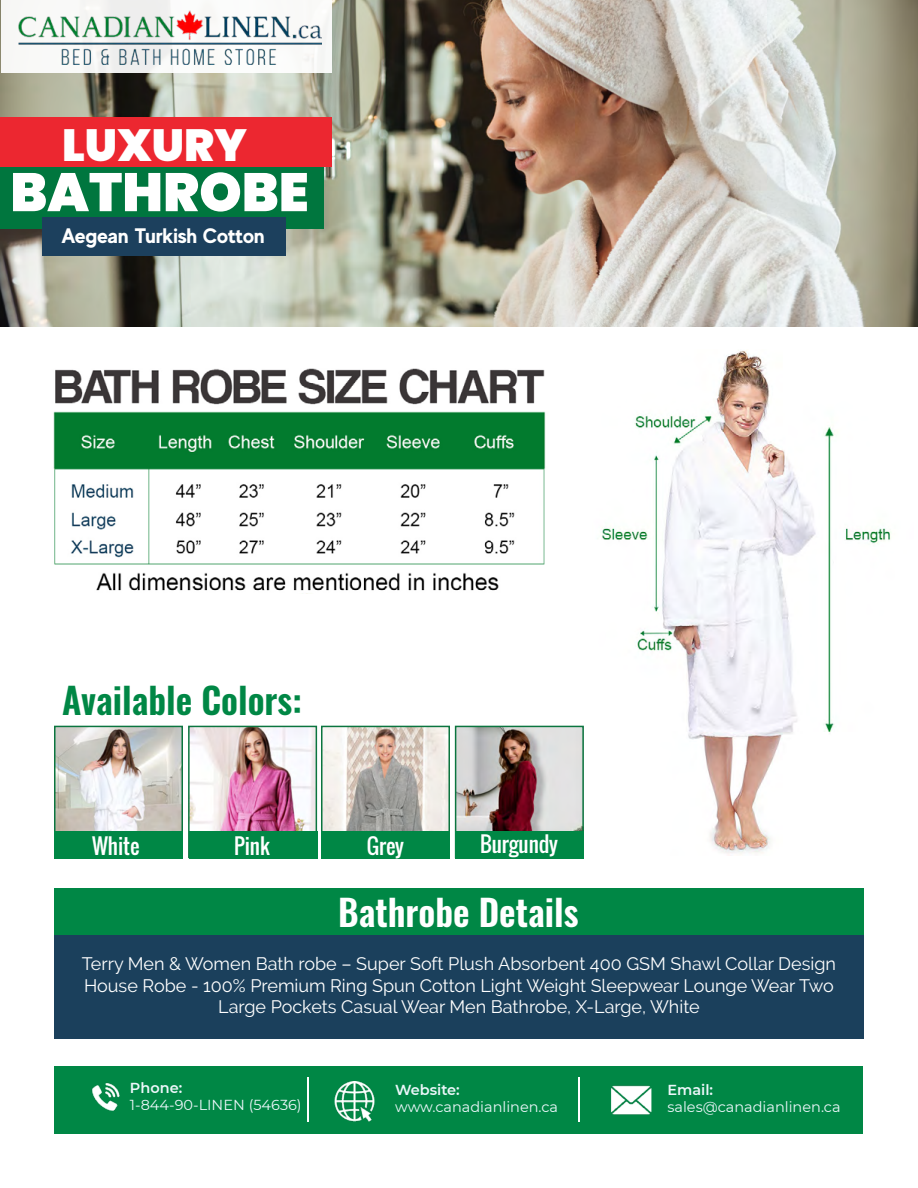
<style>
.page{position:relative;width:918px;height:1188px;background:#fff}
.page>*{position:absolute;margin:0;border:0;box-sizing:border-box;transform-origin:0 0}
.t1{font:900 54px "Poppins";color:#fff}
.t2{font:900 45px "Poppins";color:#fff}
.t3{font:600 36px "Oswald";color:#008745}
.t4{font:600 36px "Oswald";color:#fff}
.t5{font:21px "Oswald";color:#fff}
.t6{font:700 21px "MADE Evolve Sans";color:#fff}
.t7{font:18px/21.6px "Raleway";color:#fff;text-align:center}
.t8{font:14.4px "Montserrat";color:#ecf7fa}
.t9{font:600 14.4px "Montserrat";color:#ecf7fa}
</style>
<div class="page">
<img style="left:1px;top:0;width:917px;height:327px">
<div style="left:1px;top:0;width:331px;height:73px;background:#f9f9f7"></div>
<img style="left:19px;top:11px;width:302px;height:54px">
<div style="left:0;top:154px;width:323px;height:75px;background:#00763e"></div>
<div style="left:0;top:118px;width:332px;height:49px;background:#ec2730"></div>
<div style="left:42px;top:217px;width:244px;height:39px;background:#1c405d"></div>
<div style="left:54px;top:888px;width:810px;height:48px;background:#008745"></div>
<div style="left:54px;top:936px;width:810px;height:103px;background:#1b405c"></div>
<div style="left:54px;top:1066px;width:808px;height:68px;background:#008745"></div>
<img style="left:92px;top:1083px;width:28px;height:28px">
<img style="left:611px;top:1085px;width:41px;height:30px">
<img style="left:334px;top:1081px;width:41px;height:40px">
<hr style="left:308px;top:1077px;width:1px;height:45px;background:#fff">
<hr style="left:579px;top:1077px;width:1px;height:45px;background:#fff">
<img style="left:57px;top:729px;width:123px;height:103px">
<div style="left:54px;top:726px;width:129px;height:132px;border:2px solid #0b753f"></div>
<img style="left:191px;top:729px;width:123px;height:103px">
<div style="left:188px;top:726px;width:129px;height:132px;border:2px solid #0b753f"></div>
<img style="left:324px;top:729px;width:123px;height:103px">
<div style="left:321px;top:726px;width:129px;height:132px;border:2px solid #0b753f"></div>
<img style="left:458px;top:729px;width:123px;height:103px">
<div style="left:455px;top:726px;width:129px;height:132px;border:2px solid #0b753f"></div>
<div style="left:55px;top:832px;width:128px;height:27px;background:#008745"></div>
<div style="left:189px;top:832px;width:128px;height:27px;background:#008745"></div>
<div style="left:322px;top:832px;width:128px;height:27px;background:#008745"></div>
<div style="left:456px;top:832px;width:128px;height:27px;background:#008745"></div>
<img style="left:53px;top:368px;width:493px;height:226px">
<img style="left:600px;top:350px;width:291px;height:504px">
<h2 class="t2" style="left:62px;top:119px;width:186px">LUXURY</h2>
<h1 class="t1" style="left:10px;top:161px;width:300px">BATHROBE</h1>
<p class="t6" style="left:62px;top:223px;width:205px">Aegean Turkish Cotton</p>
<h3 class="t3" style="left:62px;top:676px;width:241px">Available Colors:</h3>
<p class="t5" style="left:92px;top:830px;width:49px">White</p>
<p class="t5" style="left:234px;top:830px;width:37px">Pink</p>
<p class="t5" style="left:367px;top:830px;width:38px">Grey</p>
<p class="t5" style="left:480px;top:829px;width:79px">Burgundy</p>
<h3 class="t4" style="left:338px;top:888px;width:242px">Bathrobe Details</h3>
<p class="t7" style="left:82px;top:953px;width:756px">Terry Men &amp; Women Bath robe – Super Soft Plush Absorbent 400 GSM Shawl Collar Design<br>House Robe - 100% Premium Ring Spun Cotton Light Weight Sleepwear Lounge Wear Two<br>Large Pockets Casual Wear Men Bathrobe, X-Large, White</p>
<p class="t9" style="left:130px;top:1077px;width:54px">Phone:</p>
<p class="t8" style="left:130px;top:1095px;width:173px">1-844-90-LINEN (54636)</p>
<p class="t9" style="left:395px;top:1080px;width:66px">Website:</p>
<p class="t8" style="left:395px;top:1097px;width:165px">www.canadianlinen.ca</p>
<p class="t9" style="left:667px;top:1080px;width:47px">Email:</p>
<p class="t8" style="left:667px;top:1097px;width:175px">sales@canadianlinen.ca</p>
</div>
